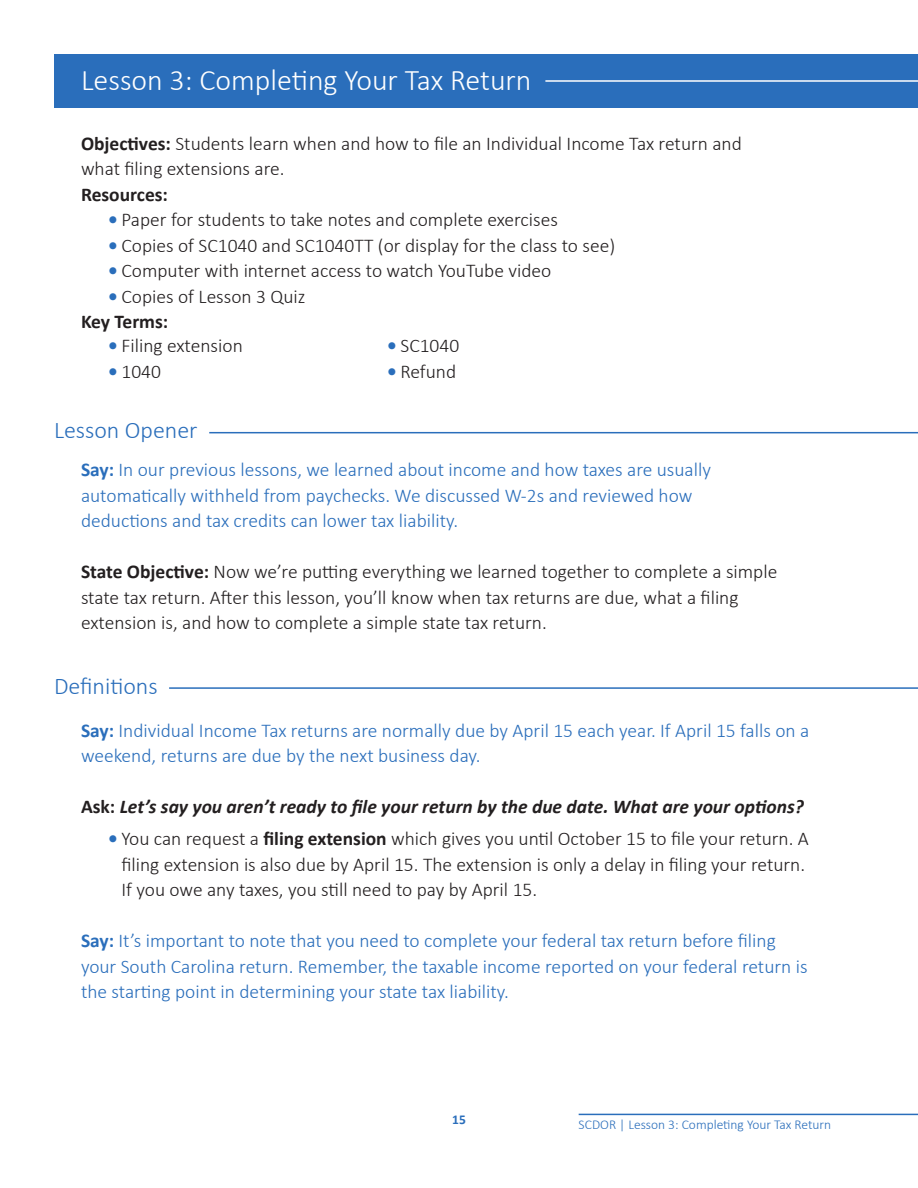
<style>
.page{position:relative;width:918px;height:1188px;background:#fff}
.page>*{position:absolute;margin:0;border:0;box-sizing:border-box;transform-origin:0 0}
.t1{font:300 30px "Calibri";color:#fff}
.t2{font:300 24px "Calibri";color:#2a6ebb}
.t3{font:300 19.5px/25.5px "Calibri";color:#231f20}
.t4{font:300 19.5px/25.5px "Calibri";color:#2a6ebb}
.t5{font:italic 700 19.5px "Calibri";color:#231f20}
.t6{font:700 19.5px "Calibri";color:#231f20}
.t7{font:300 13.5px "Calibri";color:#2a6ebb}
.t8{font:700 13.5px "Calibri";color:#2a6ebb}
.s1{font-weight:700}
.s2{font-weight:700;color:#2a6ebb}
.s3{font-style:normal}
</style>
<div class="page">
<hr style="left:209px;top:432px;width:709px;height:1px;background:#2a6ebb">
<hr style="left:169px;top:687px;width:749px;height:2px;background:#2a6ebb">
<div style="left:54px;top:54px;width:864px;height:54px;background:#2a6ebb"></div>
<hr style="left:545px;top:80px;width:373px;height:2px;background:#fff">
<hr style="left:579px;top:1114px;width:339px;height:1px;background:#2a6ebb">
<p class="t1" style="left:81px;top:61px;width:452px">Lesson 3: Completing Your Tax Return</p>
<p class="t3" style="left:81px;top:130px;width:662px"><span class="s1">Objectives:</span> Students learn when and how to file an Individual Income Tax return and what filing extensions are.</p>
<p class="t6" style="left:81px;top:180px;width:89px">Resources:</p>
<p class="t3" style="left:108px;top:207px;width:451px"><span class="s2">•</span> Paper for students to take notes and complete exercises</p>
<p class="t3" style="left:108px;top:232px;width:509px"><span class="s2">•</span> Copies of SC1040 and SC1040TT (or display for the class to see)</p>
<p class="t3" style="left:108px;top:258px;width:445px"><span class="s2">•</span> Computer with internet access to watch YouTube video</p>
<p class="t3" style="left:108px;top:283px;width:199px"><span class="s2">•</span> Copies of Lesson 3 Quiz</p>
<p class="t6" style="left:81px;top:308px;width:89px">Key Terms:</p>
<p class="t3" style="left:108px;top:333px;width:136px"><span class="s2">•</span> Filing extension</p>
<p class="t3" style="left:108px;top:358px;width:55px"><span class="s2">•</span> 1040</p>
<p class="t3" style="left:387px;top:333px;width:74px"><span class="s2">•</span> SC1040</p>
<p class="t3" style="left:387px;top:358px;width:71px"><span class="s2">•</span> Refund</p>
<p class="t2" style="left:54px;top:415px;width:145px">Lesson Opener</p>
<p class="t4" style="left:81px;top:457px;width:632px"><span class="s1">Say:</span> In our previous lessons, we learned about income and how taxes are usually automatically withheld from paychecks. We discussed W-2s and reviewed how deductions and tax credits can lower tax liability.</p>
<p class="t3" style="left:81px;top:559px;width:698px"><span class="s1">State Objective:</span> Now we’re putting everything we learned together to complete a simple state tax return. After this lesson, you’ll know when tax returns are due, what a filing extension is, and how to complete a simple state tax return.</p>
<p class="t2" style="left:54px;top:671px;width:105px">Definitions</p>
<p class="t4" style="left:81px;top:717px;width:730px"><span class="s1">Say:</span> Individual Income Tax returns are normally due by April 15 each year. If April 15 falls on a weekend, returns are due by the next business day.</p>
<p class="t5" style="left:81px;top:793px;width:724px"><span class="s3">Ask:</span> Let’s say you aren’t ready to file your return by the due date. What are your options?</p>
<p class="t3" style="left:122px;top:826px;width:689px;text-indent:-14px"><span class="s2">•</span> You can request a <span class="s1">filing extension</span> which gives you until October 15 to file your return. A filing extension is also due by April 15. The extension is only a delay in filing your return.<br>If you owe any taxes, you still need to pay by April 15.</p>
<p class="t4" style="left:81px;top:928px;width:728px"><span class="s1">Say:</span> It’s important to note that you need to complete your federal tax return before filing your South Carolina return. Remember, the taxable income reported on your federal return is the starting point in determining your state tax liability.</p>
<p class="t8" style="left:452px;top:1110px;width:15px">15</p>
<p class="t7" style="left:579px;top:1116px;width:254px">SCDOR | Lesson 3: Completing Your Tax Return</p>
</div>
